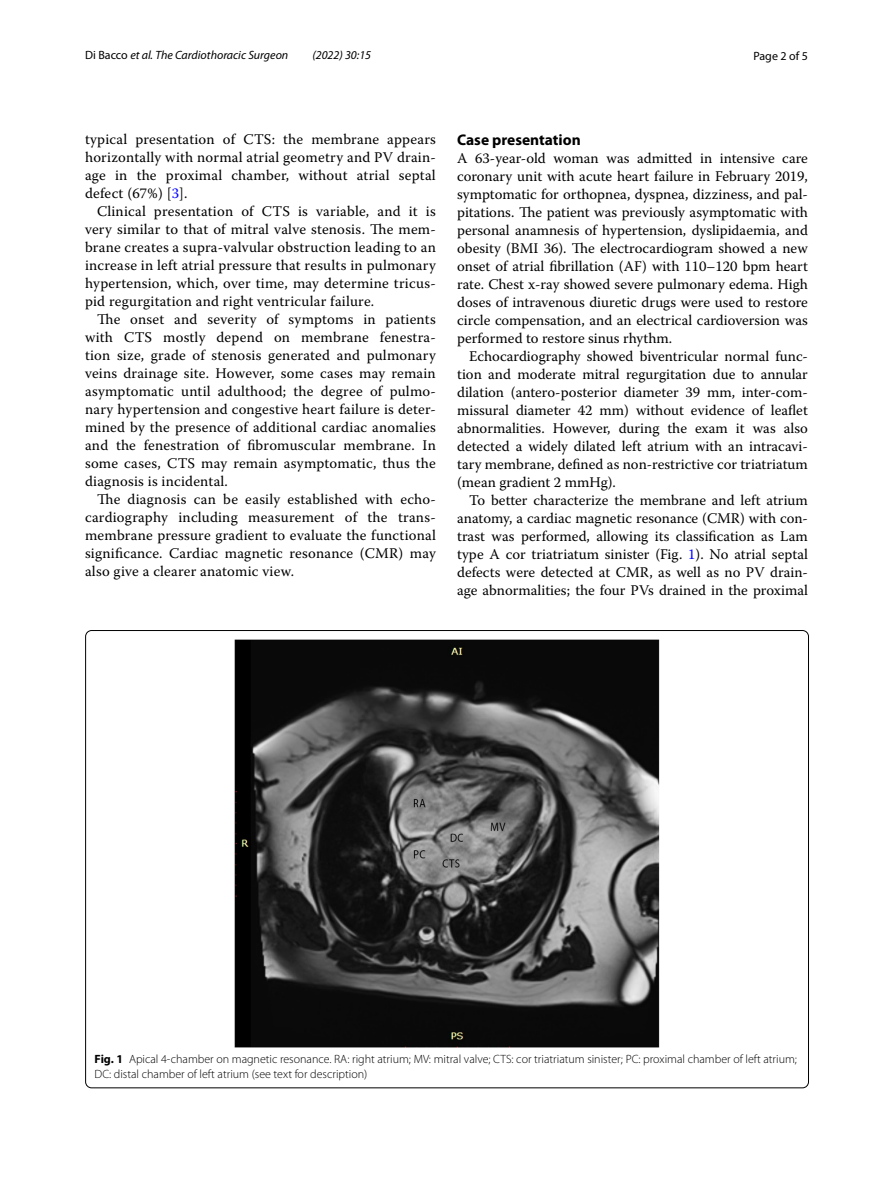
<style>
.page{position:relative;width:893px;height:1187px;background:#fff}
.page>*{position:absolute;margin:0;border:0;box-sizing:border-box;transform-origin:0 0}
.t1{font:700 15.45px "Myriad Pro";color:#000}
.t2{font:14.7px/18px "Warnock Pro";letter-spacing:.01em;color:#000;text-align:justify}
.t3{font:300 12px/15px "Myriad Pro";color:#000}
.t4{font:italic 12px "Myriad Pro";color:#000}
.t5{font:12px "Myriad Pro";color:#000}
.s1{font-style:normal}
.s2{color:#00f}
.s3{font-weight:700}
</style>
<div class="page">
<img style="left:234px;top:639px;width:426px;height:408px">
<p class="t4" style="left:85px;top:48px;width:205px"><span class="s1">Di Bacco</span> et al. The Cardiothoracic Surgeon</p>
<p class="t4" style="left:312px;top:48px;width:60px">(2022) 30:15</p>
<p class="t5" style="left:753px;top:48px;width:56px">Page 2 of 5</p>
<p class="t2" style="left:85px;top:130px;width:352px">typical presentation of CTS: the membrane appears horizontally with normal atrial geometry and PV drain&shy;age in the proximal chamber, without atrial septal defect (67%) [<span class="s2">3</span>].</p>
<p class="t2" style="left:85px;top:202px;width:352px;text-indent:12px">Clinical presentation of CTS is variable, and it is very similar to that of mitral valve stenosis. The mem&shy;brane creates a supra-valvular obstruction leading to an increase in left atrial pressure that results in pulmonary hypertension, which, over time, may determine tricus&shy;pid regurgitation and right ventricular failure.</p>
<p class="t2" style="left:85px;top:310px;width:352px;text-indent:12px">The onset and severity of symptoms in patients with CTS mostly depend on membrane fenestra&shy;tion size, grade of stenosis generated and pulmonary veins drainage site. However, some cases may remain asymptomatic until adulthood; the degree of pulmo&shy;nary hypertension and congestive heart failure is deter&shy;mined by the presence of additional cardiac anomalies and the fenestration of fibromuscular membrane. In some cases, CTS may remain asymptomatic, thus the diagnosis is incidental.</p>
<p class="t2" style="left:85px;top:490px;width:352px;text-indent:12px">The diagnosis can be easily established with echo&shy;cardiography including measurement of the trans&shy;membrane pressure gradient to evaluate the functional significance. Cardiac magnetic resonance (CMR) may also give a clearer anatomic view.</p>
<p class="t1" style="left:457px;top:129px;width:125px">Case presentation</p>
<p class="t2" style="left:457px;top:148px;width:352px">A 63-year-old woman was admitted in intensive care coronary unit with acute heart failure in February 2019, symptomatic for orthopnea, dyspnea, dizziness, and pal&shy;pitations. The patient was previously asymptomatic with personal anamnesis of hypertension, dyslipidaemia, and obesity (BMI 36). The electrocardiogram showed a new onset of atrial fibrillation (AF) with 110–120 bpm heart rate. Chest x-ray showed severe pulmonary edema. High doses of intravenous diuretic drugs were used to restore circle compensation, and an electrical cardioversion was performed to restore sinus rhythm.</p>
<p class="t2" style="left:457px;top:346px;width:352px;text-indent:12px">Echocardiography showed biventricular normal func&shy;tion and moderate mitral regurgitation due to annular dilation (antero-posterior diameter 39 mm, inter-com&shy;missural diameter 42 mm) without evidence of leaflet abnormalities. However, during the exam it was also detected a widely dilated left atrium with an intracavi&shy;tary membrane, defined as non-restrictive cor triatriatum (mean gradient 2 mmHg).</p>
<p class="t2" style="left:457px;top:490px;width:352px;text-indent:12px">To better characterize the membrane and left atrium anatomy, a cardiac magnetic resonance (CMR) with con&shy;trast was performed, allowing its classification as Lam type A cor triatriatum sinister (Fig. <span class="s2">1</span>). No atrial septal defects were detected at CMR, as well as no PV drain&shy;age abnormalities; the four PVs drained in the proximal</p>
<p class="t3" style="left:95px;top:1051px;width:704px"><span class="s3">Fig. 1</span> Apical 4-chamber on magnetic resonance. RA: right atrium; MV: mitral valve; CTS: cor triatriatum sinister; PC: proximal chamber of left atrium;<br>DC: distal chamber of left atrium (see text for description)</p>
</div>
